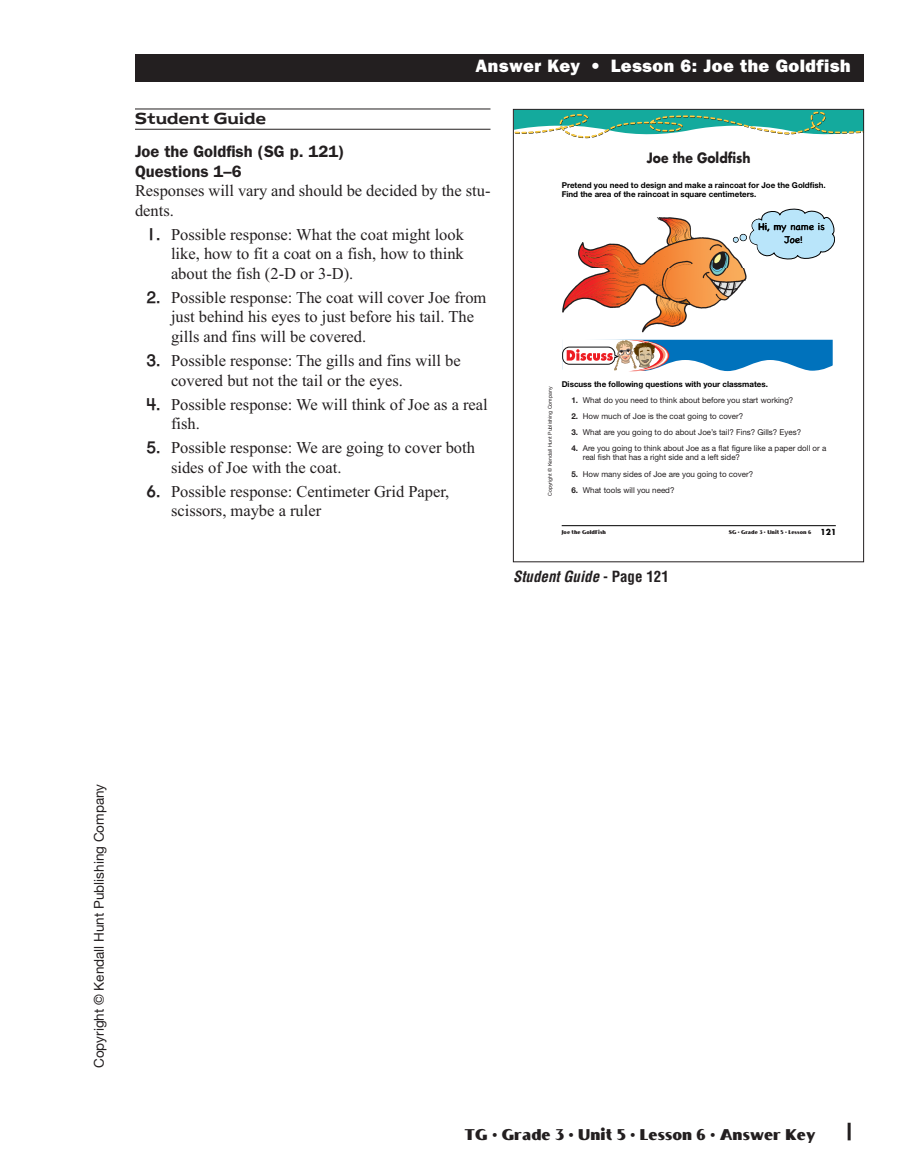
<style>
.page{position:relative;width:918px;height:1175px;background:#fff}
.page>*{position:absolute;margin:0;border:0;box-sizing:border-box;transform-origin:0 0}
.t1{font:800 18px "Franklin Gothic";letter-spacing:.025em;color:#fff}
.t2{font:16.5px/19.5px "Times New Roman";color:#231f20}
.t3{font:16.5px "Boca Raton ICG Solid";color:#231f20}
.t4{font:italic 700 condensed 15px "Helvetica";color:#231f20}
.t5{font:700 13.8px "Futura";color:#231f20;scale:.89 1}
.t6{font:13.5px "Helvetica Neue";color:#231f20}
.t7{font:13.5px "Newtext Demi";color:#231f20}
.t8{font:10.2px "Chalkboard+T42";color:#000}
.t9{font:8.1px/9.3px "Helvetica Neue";color:#231f20}
.t10{font:700 8.1px/9.3px "Helvetica Neue";color:#000}
.t11{font:5.7px "Boca Raton ICG Solid";color:#231f20}
.t12{font:5.1px "Helvetica Neue";color:#231f20}
.s1{font-family:"Franklin Gothic";font-weight:600}
.s2{font-family:"PCF Hel";font-weight:700}
.s3{font-weight:700}
.s4{font-family:"Futura";font-weight:700;font-size:8.1px;color:#000}
.s5{font-style:normal}
.s6{font-family:"PCF Hel";font-weight:700;font-size:24px}
</style>
<div class="page">
<div style="left:135px;top:54px;width:729px;height:27px;background:#231f20"></div>
<hr style="left:135px;top:109px;width:355px;height:1px;background:#231f20">
<hr style="left:135px;top:129px;width:355px;height:1px;background:#231f20">
<hr style="left:562px;top:525px;width:274px;height:1px;background:#000">
<svg style="left:749px;top:208px;width:86px;height:52px"></svg>
<div style="left:740px;top:234px;width:7px;height:7px;background:#b9e5fa;border-radius:50%"></div>
<div style="left:740px;top:234px;width:7px;height:7px;border:1px solid #000;border-radius:50%"></div>
<svg style="left:733px;top:237px;width:6px;height:3px"></svg>
<img style="left:578px;top:217px;width:113px;height:52px">
<img style="left:691px;top:240px;width:67px;height:29px">
<img style="left:562px;top:269px;width:185px;height:64px">
<svg style="left:562px;top:340px;width:271px;height:32px"></svg>
<svg style="left:515px;top:111px;width:347px;height:27px"></svg>
<div style="left:513px;top:109px;width:351px;height:453px;border:1px solid #231f20"></div>
<p class="t1" style="left:476px;top:60px;width:376px">Answer Key • Lesson 6: Joe the Goldfish</p>
<p class="t7" style="left:135px;top:112px;width:132px">Student Guide</p>
<p class="t2" style="left:135px;top:142px;width:357px"><span class="s1">Joe the Goldfish (SG p. 121)<br>Questions 1–6<br></span>Responses will vary and should be decided by the stu&shy;dents.</p>
<p class="t2" style="left:171px;top:224px;width:295px;text-align:justify;text-indent:-24px"><span class="s2">1.</span> Possible response: What the coat might look like, how to fit a coat on a fish, how to think about the fish (2-D or 3-D).</p>
<p class="t2" style="left:171px;top:287px;width:317px;text-indent:-25px"><span class="s2">2.</span> Possible response: The coat will cover Joe from just behind his eyes to just before his tail. The gills and fins will be covered.</p>
<p class="t2" style="left:171px;top:350px;width:291px;text-indent:-25px"><span class="s2">3.</span> Possible response: The gills and fins will be covered but not the tail or the eyes.</p>
<p class="t2" style="left:171px;top:394px;width:318px;text-indent:-25px"><span class="s2">4.</span> Possible response: We will think of Joe as a real fish.</p>
<p class="t2" style="left:171px;top:437px;width:306px;text-indent:-25px"><span class="s2">5.</span> Possible response: We are going to cover both sides of Joe with the coat.</p>
<p class="t2" style="left:171px;top:481px;width:280px;text-indent:-24px"><span class="s2">6.</span> Possible response: Centimeter Grid Paper, scissors, maybe a ruler</p>
<p class="t5" style="left:647px;top:152px;width:118px">Joe the Goldfish</p>
<p class="t10" style="left:562px;top:181px;width:266px">Pretend you need to design and make a raincoat for Joe the Goldfish.<br>Find the area of the raincoat in square centimeters.</p>
<p class="t8" style="left:759px;top:221px;width:68px">Hi, my name is</p>
<p class="t8" style="left:785px;top:233px;width:20px">Jo !e</p>
<p class="t12" style="left:547px;top:496px;width:111px;rotate:-90deg">Copyright © Kendall Hunt Publishing Company</p>
<p class="t10" style="left:562px;top:380px;width:208px">Discuss the following questions with your classmates.</p>
<p class="t9" style="left:571px;top:396px;width:224px"><span class="s3">1.</span> What do you need to think about before you start working?</p>
<p class="t9" style="left:571px;top:412px;width:173px"><span class="s3">2.</span> How much of Joe is the coat going to cover?</p>
<p class="t9" style="left:571px;top:428px;width:231px"><span class="s3">3.</span> What are you going to do about Joe’s tail? Fins? Gills? Eyes?</p>
<p class="t9" style="left:583px;top:444px;width:245px;text-indent:-11px"><span class="s3">4.</span> Are you going to think about Joe as a flat figure like a paper doll or a real fish that has a right side and a left side?</p>
<p class="t9" style="left:571px;top:470px;width:183px"><span class="s3">5.</span> How many sides of Joe are you going to cover?</p>
<p class="t9" style="left:571px;top:486px;width:105px"><span class="s3">6.</span> What tools will you need?</p>
<p class="t11" style="left:562px;top:529px;width:46px">Joe the GoldFish</p>
<p class="t11" style="left:729px;top:529px;width:109px">SG • Grade 3 • Unit 5 • Lesson 6 <span class="s4">121</span></p>
<p class="t4" style="left:513px;top:571px;width:157px">Student Guide <span class="s5">- Page 121</span></p>
<p class="t6" style="left:91px;top:1068px;width:286px;rotate:-90deg">Copyright © Kendall Hunt Publishing Company</p>
<p class="t3" style="left:465px;top:1124px;width:393px">TG • Grade 3 • Unit 5 • Lesson 6 • Answer Key <span class="s6">1</span></p>
</div>
